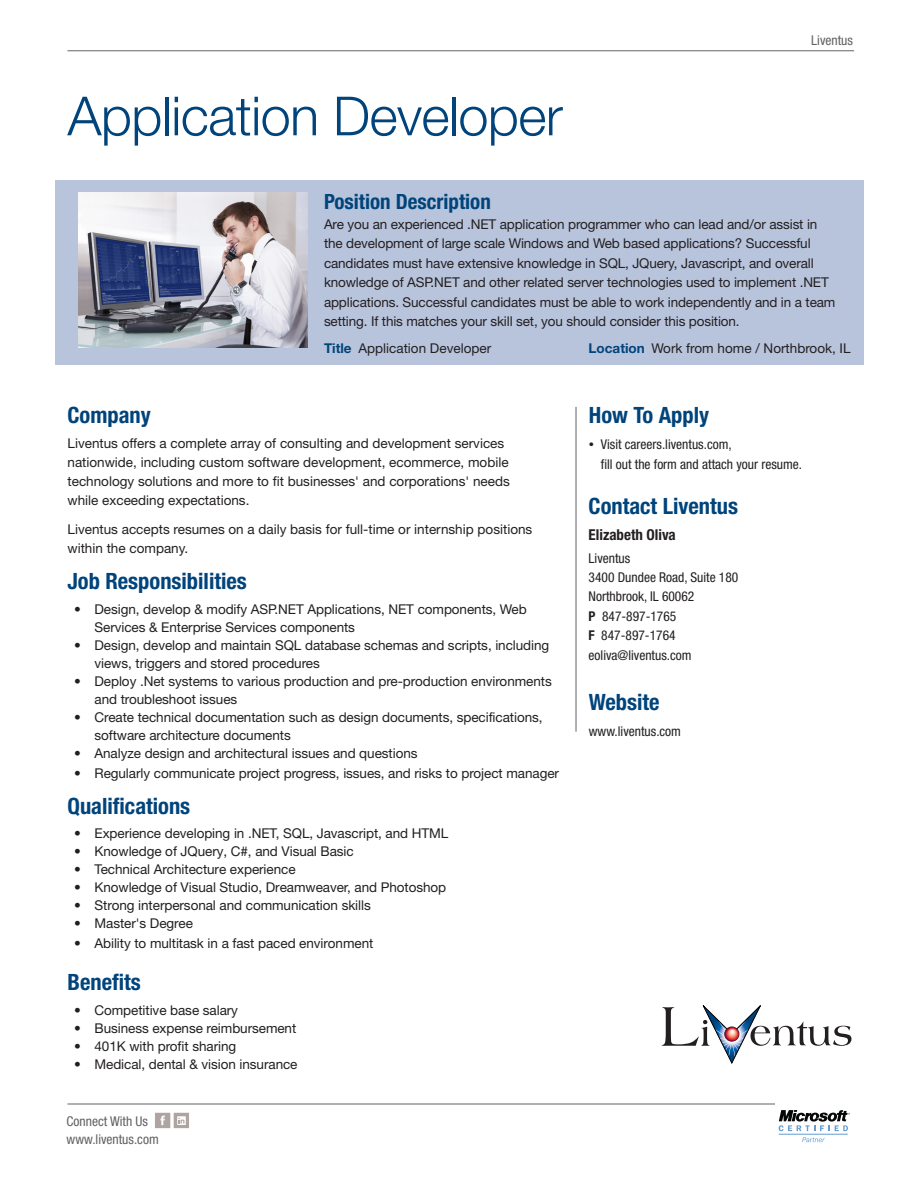
<style>
.page{position:relative;width:918px;height:1188px;background:#fff}
.page>*{position:absolute;margin:0;border:0;box-sizing:border-box;transform-origin:0 0}
.t1{font:300 54px "Helvetica Neue LT Std";letter-spacing:-.01em;color:#00447b}
.t2{font:700 condensed 22.5px "Helvetica Neue LT Std";color:#00447b}
.t3{font:700 condensed 21px "Helvetica Neue LT Std";color:#00447b}
.t4{font:700 condensed 15px "Helvetica Neue LT Std";color:#231f20}
.t5{font:13.5px/19.5px "Helvetica Neue LT Std";letter-spacing:-.005em;color:#231f20}
.t6{font:condensed 13.5px/19.5px "Helvetica Neue LT Std";color:#231f20}
.t7{font:condensed 13.5px/17.7px "Helvetica Neue LT Std";color:#616164}
.s1{font-weight:700;color:#00447b}
.s2{font-size:10.5px}
.s3{font-weight:700}
</style>
<div class="page">
<hr style="left:68px;top:1104px;width:782px;height:1px;background:#636366">
<hr style="left:68px;top:50px;width:786px;height:1px;background:#636366">
<svg style="left:662px;top:1005px;width:189px;height:59px"></svg>
<div style="left:724px;top:1027px;width:15px;height:14px;border:1px solid #231f20;border-radius:50%"></div>
<svg style="left:725px;top:1027px;width:14px;height:14px"></svg>
<div style="left:776px;top:1104px;width:75px;height:44px;background:#fff"></div>
<hr style="left:779px;top:1134px;width:69px;height:1px;background:#639bce">
<svg style="left:802px;top:1137px;width:23px;height:5px"></svg>
<svg style="left:779px;top:1110px;width:71px;height:21px"></svg>
<svg style="left:155px;top:1113px;width:34px;height:15px"></svg>
<div style="left:55px;top:180px;width:809px;height:184px;background:#b8c4dc"></div>
<img style="left:78px;top:192px;width:229px;height:156px">
<hr style="left:576px;top:407px;width:1px;height:325px;background:#636366">
<h1 class="t1" style="left:68px;top:83px;width:497px">Application Developer</h1>
<p class="t7" style="left:811px;top:31px;width:43px">Liventus</p>
<h3 class="t3" style="left:324px;top:189px;width:168px">Position Description</h3>
<p class="t5" style="left:324px;top:214px;width:513px">Are you an experienced .NET application programmer who can lead and/or assist in the development of large scale Windows and Web based applications? Successful candidates must have extensive knowledge in SQL, JQuery, Javascript, and overall knowledge of ASP.NET and other related server technologies used to implement .NET applications. Successful candidates must be able to work independently and in a team setting. If this matches your skill set, you should consider this position.</p>
<p class="t5" style="left:324px;top:338px;width:169px"><span class="s1">Title</span> Application Developer</p>
<p class="t5" style="left:589px;top:338px;width:264px"><span class="s1">Location</span> Work from home / Northbrook, IL</p>
<h2 class="t2" style="left:68px;top:401px;width:85px">Company</h2>
<p class="t5" style="left:68px;top:434px;width:444px;line-height:18.8px">Liventus offers a complete array of consulting and development services nationwide, including custom software development, ecommerce, mobile technology solutions and more to fit businesses' and corporations' needs while exceeding expectations.</p>
<p class="t5" style="left:68px;top:519px;width:466px">Liventus accepts resumes on a daily basis for full-time or internship positions within the company.</p>
<h2 class="t2" style="left:68px;top:568px;width:181px">Job Responsibilities</h2>
<p class="t5" style="left:94px;top:600px;width:434px;line-height:18px;text-indent:-20px">• Design, develop &amp; modify ASP.NET Applications, NET components, Web<br>Services &amp; Enterprise Services components</p>
<p class="t5" style="left:94px;top:636px;width:456px;line-height:18px;text-indent:-20px">• Design, develop and maintain SQL database schemas and scripts, including views, triggers and stored procedures</p>
<p class="t5" style="left:94px;top:672px;width:459px;line-height:18px;text-indent:-20px">• Deploy .Net systems to various production and pre-production environments and troubleshoot issues</p>
<p class="t5" style="left:94px;top:708px;width:450px;line-height:18px;text-indent:-20px">• Create technical documentation such as design documents, specifications, software architecture documents</p>
<p class="t5" style="left:74px;top:743px;width:345px">• Analyze design and architectural issues and questions</p>
<p class="t5" style="left:74px;top:763px;width:486px">• Regularly communicate project progress, issues, and risks to project manager</p>
<h2 class="t2" style="left:68px;top:792px;width:124px">Qualifications</h2>
<p class="t5" style="left:74px;top:824px;width:376px">• Experience developing in .NET, SQL, Javascript, and HTML</p>
<p class="t5" style="left:74px;top:842px;width:281px">• Knowledge of JQuery, C#, and Visual Basic</p>
<p class="t5" style="left:74px;top:860px;width:223px">• Technical Architecture experience</p>
<p class="t5" style="left:74px;top:878px;width:373px">• Knowledge of Visual Studio, Dreamweaver, and Photoshop</p>
<p class="t5" style="left:74px;top:896px;width:298px">• Strong interpersonal and communication skills</p>
<p class="t5" style="left:74px;top:914px;width:120px">• Master's Degree</p>
<p class="t5" style="left:74px;top:933px;width:301px">• Ability to multitask in a fast paced environment</p>
<h2 class="t2" style="left:68px;top:968px;width:75px">Benefits</h2>
<p class="t5" style="left:74px;top:1000px;width:165px">• Competitive base salary</p>
<p class="t5" style="left:74px;top:1018px;width:224px">• Business expense reimbursement</p>
<p class="t5" style="left:74px;top:1036px;width:163px">• 401K with profit sharing</p>
<p class="t5" style="left:74px;top:1054px;width:225px">• Medical, dental &amp; vision insurance</p>
<p class="t7" style="left:67px;top:1112px;width:94px">Connect With Us www.liventus.com</p>
<h2 class="t2" style="left:589px;top:401px;width:122px">How To Apply</h2>
<p class="t6" style="left:601px;top:435px;width:203px;text-indent:-12px"><span class="s2">•</span> Visit careers.liventus.com,<br>fill out the form and attach your resume.</p>
<h2 class="t2" style="left:589px;top:492px;width:151px">Contact Liventus</h2>
<p class="t4" style="left:589px;top:525px;width:89px">Elizabeth Oliva</p>
<p class="t6" style="left:589px;top:548px;width:151px">Liventus<br>3400 Dundee Road, Suite 180<br>Northbrook, IL 60062<br><span class="s3">P</span> 847-897-1765<br><span class="s3">F</span> 847-897-1764 eoliva@liventus.com</p>
<h2 class="t2" style="left:589px;top:689px;width:72px">Website</h2>
<p class="t6" style="left:589px;top:722px;width:94px">www.liventus.com</p>
</div>
